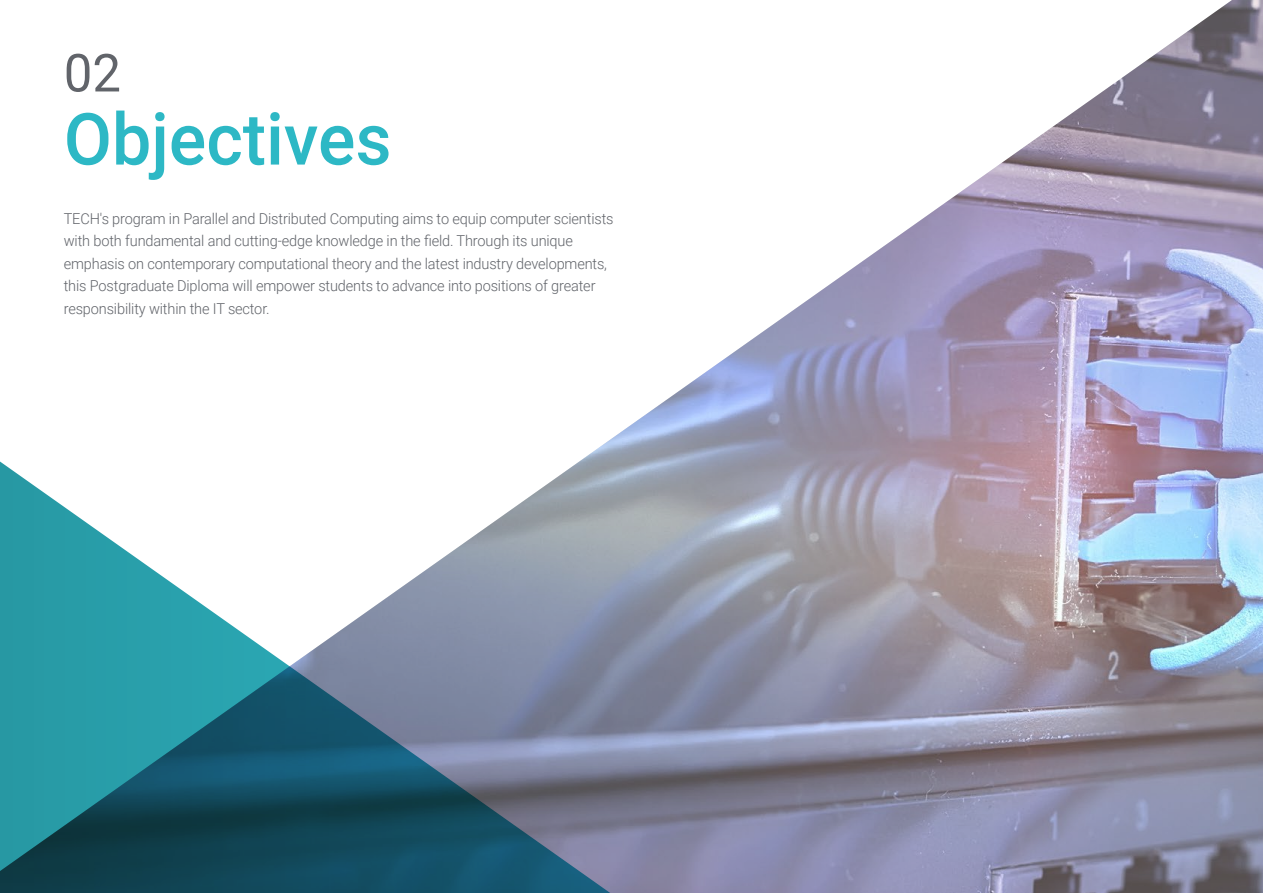
<style>
.page{position:relative;width:1263px;height:893px;background:#fff}
.page>*{position:absolute;margin:0;border:0;box-sizing:border-box;transform-origin:0 0}
.t1{font:500 72px "Roboto";color:#2db8c5}
.t2{font:52.5px "Roboto";color:#61646a}
.t3{font:300 15px/22.5px "Roboto";letter-spacing:-.01em;color:#61646a}
</style>
<div class="page">
<img style="left:601px;top:0;width:662px;height:893px">
<svg style="left:0;top:446px;width:640px;height:447px"></svg>
<h2 class="t2" style="left:64px;top:36px;width:59px">02</h2>
<h1 class="t1" style="left:64px;top:89px;width:329px">Objectives</h1>
<p class="t3" style="left:64px;top:207px;width:551px">TECH's program in Parallel and Distributed Computing aims to equip computer scientists with both fundamental and cutting-edge knowledge in the field. Through its unique emphasis on contemporary computational theory and the latest industry developments, this Postgraduate Diploma will empower students to advance into positions of greater responsibility within the IT sector.</p>
</div>
